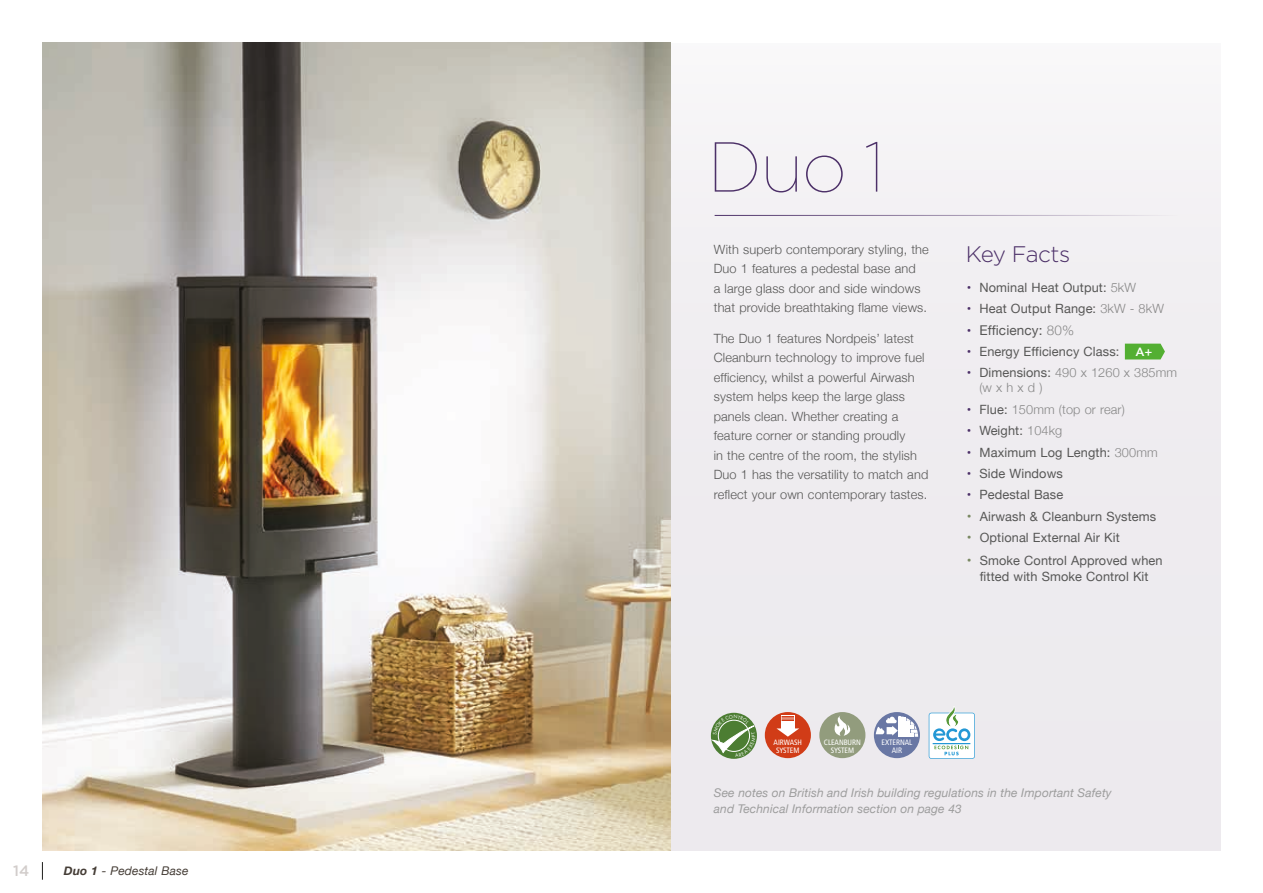
<style>
.page{position:relative;width:1263px;height:893px;background:#fff}
.page>*{position:absolute;margin:0;border:0;box-sizing:border-box;transform-origin:0 0}
.t1{font:100 70.5px "Gotham";color:#4c3068}
.t2{font:300 22.5px "Gotham";letter-spacing:-.035em;color:#4c3068}
.t3{font:500 15px "Gotham";color:#d2cdcb}
.t4{font:13.5px "Helvetica Neue";letter-spacing:.01em;color:#575756}
.t5{font:300 12.75px/19.5px "Helvetica Neue";letter-spacing:.01em;color:#575756}
.t6{font:12.75px/16.5px "Helvetica Neue";letter-spacing:.01em;color:#575756;text-align:center}
.t7{font:300 12.75px/15px "Helvetica Neue";letter-spacing:.01em;color:#878787}
.t8{font:italic 12px/16.5px "Helvetica Neue";letter-spacing:.01em;color:#9d9d9d}
.t9{font:italic 12px "Helvetica Neue";letter-spacing:.01em;color:#453d36}
.t10{font:600 12px "Avenir Next";color:#fff}
.t11{font:condensed 7.8px/8.1px "Frutiger LT Std";letter-spacing:-.01em;color:#fff;text-align:center}
.s1{font-weight:700}
.s2{color:#4c3068}
.s3{font-weight:300;color:#878787}
.s4{font-size:12.75px;color:#4c3068}
.s5{font-weight:400;color:#4c3068}
.s6{font-weight:400;color:#575756}
.s7{font-size:13.5px;color:#798862}
</style>
<div class="page">
<div style="left:583px;top:43px;width:637px;height:807px;background:#eeecf0"></div>
<img style="left:43px;top:43px;width:628px;height:807px">
<hr style="left:715px;top:215px;width:463px;height:1px;background:#4c3068">
<svg style="left:1125px;top:344px;width:40px;height:15px"></svg>
<div style="left:765px;top:712px;width:46px;height:46px;background:#d13c17;border-radius:50%"></div>
<div style="left:781px;top:715px;width:13px;height:14px;background:#fff"></div>
<svg style="left:776px;top:728px;width:23px;height:9px"></svg>
<svg style="left:781px;top:716px;width:13px;height:5px"></svg>
<div style="left:819px;top:712px;width:46px;height:46px;background:#929c7d;border-radius:50%"></div>
<svg style="left:834px;top:716px;width:22px;height:20px"></svg>
<div style="left:874px;top:712px;width:46px;height:46px;background:#6977a4;border-radius:50%"></div>
<svg style="left:876px;top:716px;width:42px;height:21px"></svg>
<svg style="left:929px;top:707px;width:46px;height:52px;background:#d2e7ec"></svg>
<hr style="left:933px;top:743px;width:37px;height:1px;background:#2498d5">
<svg style="left:42px;top:862px;width:1px;height:18px"></svg>
<div style="left:711px;top:713px;width:46px;height:46px;background:#4c7d32;border-radius:50%"></div>
<svg style="left:712px;top:715px;width:43px;height:42px"></svg>
<p class="t3" style="left:13px;top:860px;width:18px">14</p>
<p class="t9" style="left:64px;top:862px;width:126px"><span class="s1">Duo 1</span> - Pedestal Base</p>
<h1 class="t1" style="left:707px;top:123px;width:180px">Duo 1</h1>
<p class="t5" style="left:714px;top:239px;width:217px">With superb contemporary styling, the Duo 1 features a pedestal base and<br>a large glass door and side windows that provide breathtaking flame views.</p>
<p class="t5" style="left:714px;top:327px;width:216px">The Duo 1 features Nordpeis’ latest Cleanburn technology to improve fuel efficiency, whilst a powerful Airwash system helps keep the large glass panels clean. Whether creating a feature corner or standing proudly<br>in the centre of the room, the stylish Duo 1 has the versatility to match and reflect your own contemporary tastes.</p>
<h2 class="t2" style="left:966px;top:239px;width:106px">Key Facts</h2>
<p class="t6" style="left:967px;top:280px;width:171px"><span class="s2">•</span> Nominal Heat Output: <span class="s3">5kW</span></p>
<p class="t6" style="left:967px;top:301px;width:199px"><span class="s2">•</span> Heat Output Range: <span class="s3">3kW - 8kW</span></p>
<p class="t4" style="left:967px;top:320px;width:109px"><span class="s4">•</span> Efficiency: <span class="s3">80%</span></p>
<p class="t6" style="left:967px;top:344px;width:154px"><span class="s2">•</span> Energy Efficiency Class:</p>
<p class="t10" style="left:1136px;top:341px;width:18px">A+</p>
<p class="t7" style="left:979px;top:364px;width:199px;text-indent:-13px"><span class="s5">•</span> <span class="s6">Dimensions:</span> 490 x 1260 x 385mm (w x h x d )</p>
<p class="t7" style="left:967px;top:401px;width:159px"><span class="s5">•</span> <span class="s6">Flue:</span> 150mm (top or rear)</p>
<p class="t6" style="left:967px;top:423px;width:97px"><span class="s2">•</span> Weight: <span class="s3">104kg</span></p>
<p class="t6" style="left:967px;top:444px;width:192px"><span class="s2">•</span> Maximum Log Length: <span class="s3">300mm</span></p>
<p class="t6" style="left:967px;top:466px;width:98px"><span class="s2">•</span> Side Windows</p>
<p class="t6" style="left:967px;top:487px;width:98px"><span class="s2">•</span> Pedestal Base</p>
<p class="t6" style="left:967px;top:509px;width:191px"><span class="s7">•</span> Airwash &amp; Cleanburn Systems</p>
<p class="t6" style="left:967px;top:530px;width:155px"><span class="s7">•</span> Optional External Air Kit</p>
<p class="t6" style="left:967px;top:553px;width:197px"><span class="s7">•</span> Smoke Control Approved when fitted with Smoke Control Kit</p>
<p class="t11" style="left:774px;top:738px;width:30px">AIRWASH<br>SYSTEM</p>
<p class="t11" style="left:824px;top:738px;width:38px">CLEANBURN<br>SYSTEM</p>
<p class="t11" style="left:881px;top:738px;width:32px">EXTERNAL<br>AIR</p>
<p class="t8" style="left:714px;top:785px;width:399px">See notes on British and Irish building regulations in the Important Safety and Technical Information section on page 43</p>
</div>
